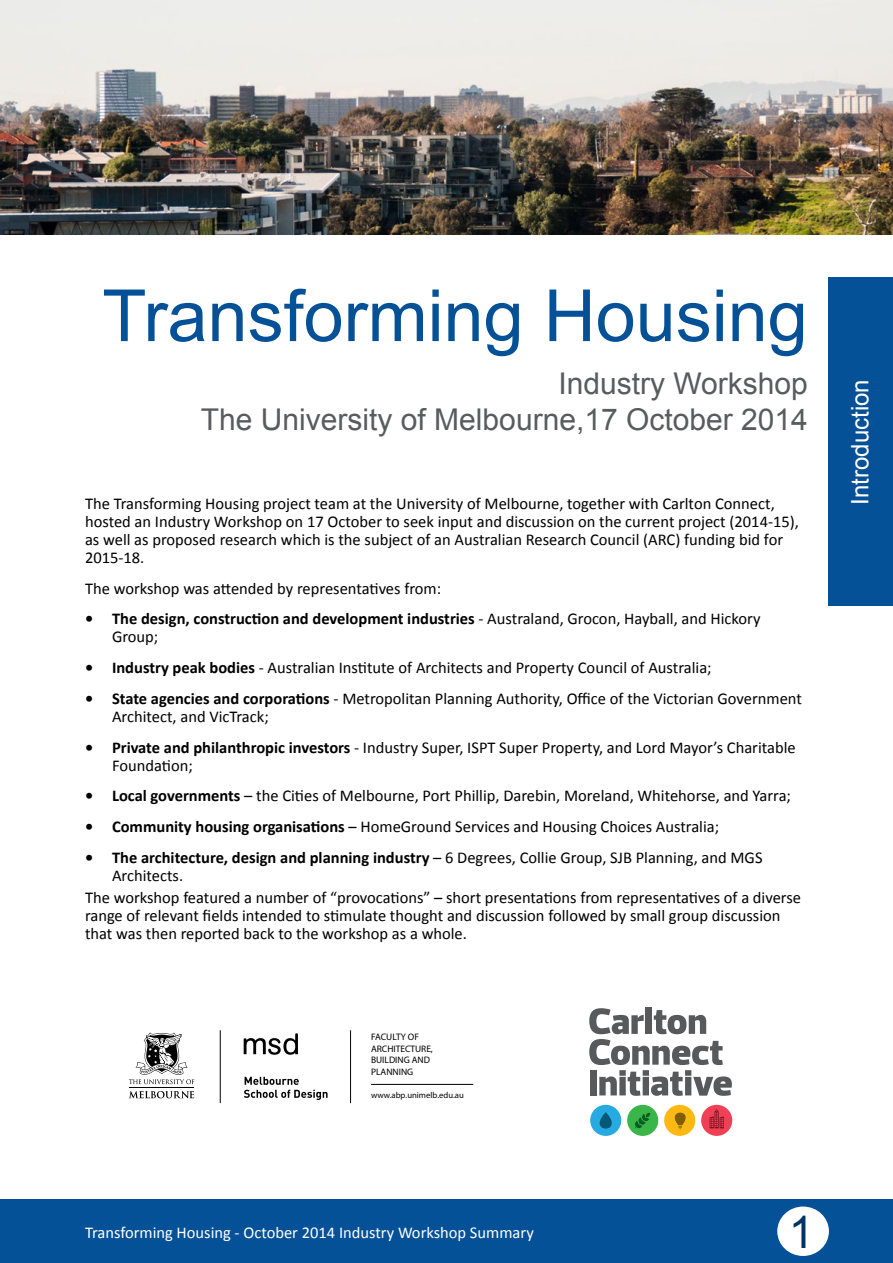
<style>
.page{position:relative;width:893px;height:1263px;background:#fff}
.page>*{position:absolute;margin:0;border:0;box-sizing:border-box;transform-origin:0 0}
.t1{font:72px "Arial";color:#055198}
.t2{font:45px "Arial";color:#036}
.t3{font:30px/36px "Arial";color:#5a5b5d;text-align:right}
.t4{font:24px "Arial";color:#fff}
.t5{font:16.5px/18px "Calibri";color:#000}
.t6{font:700 16.5px/18px "Calibri";color:#000}
.t7{font:16.5px "Calibri";color:#fff}
.t8{font:300 9.45px/11.6px "DIN";color:#000}
.t9{font:700 8.7px "DIN";color:#000}
.s1{font-weight:400}
.s2{font-weight:700}
</style>
<div class="page">
<div style="left:0;top:1199px;width:893px;height:64px;background:#055198"></div>
<div style="left:777px;top:1206px;width:52px;height:50px;background:#fff;border-radius:50%"></div>
<div style="left:828px;top:277px;width:65px;height:329px;background:#055198"></div>
<img style="left:0;top:0;width:893px;height:234px">
<svg style="left:589px;top:1008px;width:143px;height:88px"></svg>
<div style="left:627px;top:1105px;width:31px;height:31px;background:#39b54a;border-radius:50%"></div>
<svg style="left:635px;top:1113px;width:16px;height:15px"></svg>
<div style="left:590px;top:1105px;width:31px;height:31px;background:#27aae1;border-radius:50%"></div>
<svg style="left:599px;top:1112px;width:13px;height:16px"></svg>
<div style="left:664px;top:1105px;width:31px;height:31px;background:#fdb913;border-radius:50%"></div>
<svg style="left:674px;top:1112px;width:12px;height:17px"></svg>
<div style="left:701px;top:1105px;width:31px;height:31px;background:#ef4056;border-radius:50%"></div>
<svg style="left:710px;top:1109px;width:14px;height:19px"></svg>
<hr style="left:130px;top:1087px;width:64px;height:1px;background:#000">
<svg style="left:129px;top:1091px;width:65px;height:7px"></svg>
<svg style="left:129px;top:1032px;width:65px;height:52px"></svg>
<svg style="left:244px;top:1033px;width:54px;height:22px"></svg>
<svg style="left:244px;top:1077px;width:84px;height:23px"></svg>
<hr style="left:220px;top:1030px;width:1px;height:73px;background:#000">
<hr style="left:350px;top:1030px;width:1px;height:73px;background:#000">
<hr style="left:371px;top:1084px;width:102px;height:1px;background:#000">
<h1 class="t1" style="left:102px;top:269px;width:707px">Transforming Housing</h1>
<h3 class="t3" style="left:201px;top:366px;width:608px">Industry Workshop<br>The University of Melbourne,17 October 2014</h3>
<p class="t5" style="left:85px;top:494px;width:691px">The Transforming Housing project team at the University of Melbourne, together with Carlton Connect,</p>
<p class="t5" style="left:85px;top:512px;width:715px">hosted an Industry Workshop on 17 October to seek input and discussion on the current project (2014-15), as well as proposed research which is the subject of an Australian Research Council (ARC) funding bid for<br>2015-18.</p>
<p class="t5" style="left:85px;top:579px;width:358px">The workshop was attended by representatives from:</p>
<p class="t6" style="left:112px;top:610px;width:650px;text-indent:-27px">• The design, construction and development industries <span class="s1">- Australand, Grocon, Hayball, and Hickory<br>Group;</span></p>
<p class="t5" style="left:85px;top:659px;width:628px"><span class="s2">• Industry peak bodies</span> - Australian Institute of Architects and Property Council of Australia;</p>
<p class="t5" style="left:112px;top:689px;width:691px;text-indent:-27px"><span class="s2">• State agencies and corporations</span> - Metropolitan Planning Authority, Office of the Victorian Government<br>Architect, and VicTrack;</p>
<p class="t5" style="left:112px;top:738px;width:685px;text-indent:-27px"><span class="s2">• Private and philanthropic investors</span> - Industry Super, ISPT Super Property, and Lord Mayor’s Charitable<br>Foundation;</p>
<p class="t5" style="left:85px;top:787px;width:707px"><span class="s2">• Local governments</span> – the Cities of Melbourne, Port Phillip, Darebin, Moreland, Whitehorse, and Yarra;</p>
<p class="t5" style="left:85px;top:818px;width:636px"><span class="s2">• Community housing organisations</span> – HomeGround Services and Housing Choices Australia;</p>
<p class="t5" style="left:112px;top:848px;width:652px;text-indent:-27px"><span class="s2">• The architecture, design and planning industry</span> – 6 Degrees, Collie Group, SJB Planning, and MGS<br>Architects.</p>
<p class="t5" style="left:85px;top:889px;width:717px">The workshop featured a number of “provocations” – short presentations from representatives of a diverse range of relevant fields intended to stimulate thought and discussion followed by small group discussion that was then reported back to the workshop as a whole.</p>
<p class="t8" style="left:371px;top:1031px;width:63px">FACULTY OF<br>ARCHITECTURE,<br>BUILDING AND<br>PLANNING</p>
<p class="t9" style="left:371px;top:1090px;width:94px">www.abp.unimelb.edu.au</p>
<h3 class="t4" style="left:844px;top:505px;width:127px;rotate:-90deg">Introduction</h3>
<p class="t7" style="left:85px;top:1222px;width:450px">Transforming Housing - October 2014 Industry Workshop Summary</p>
<h2 class="t2" style="left:789px;top:1203px;width:27px">1</h2>
</div>
